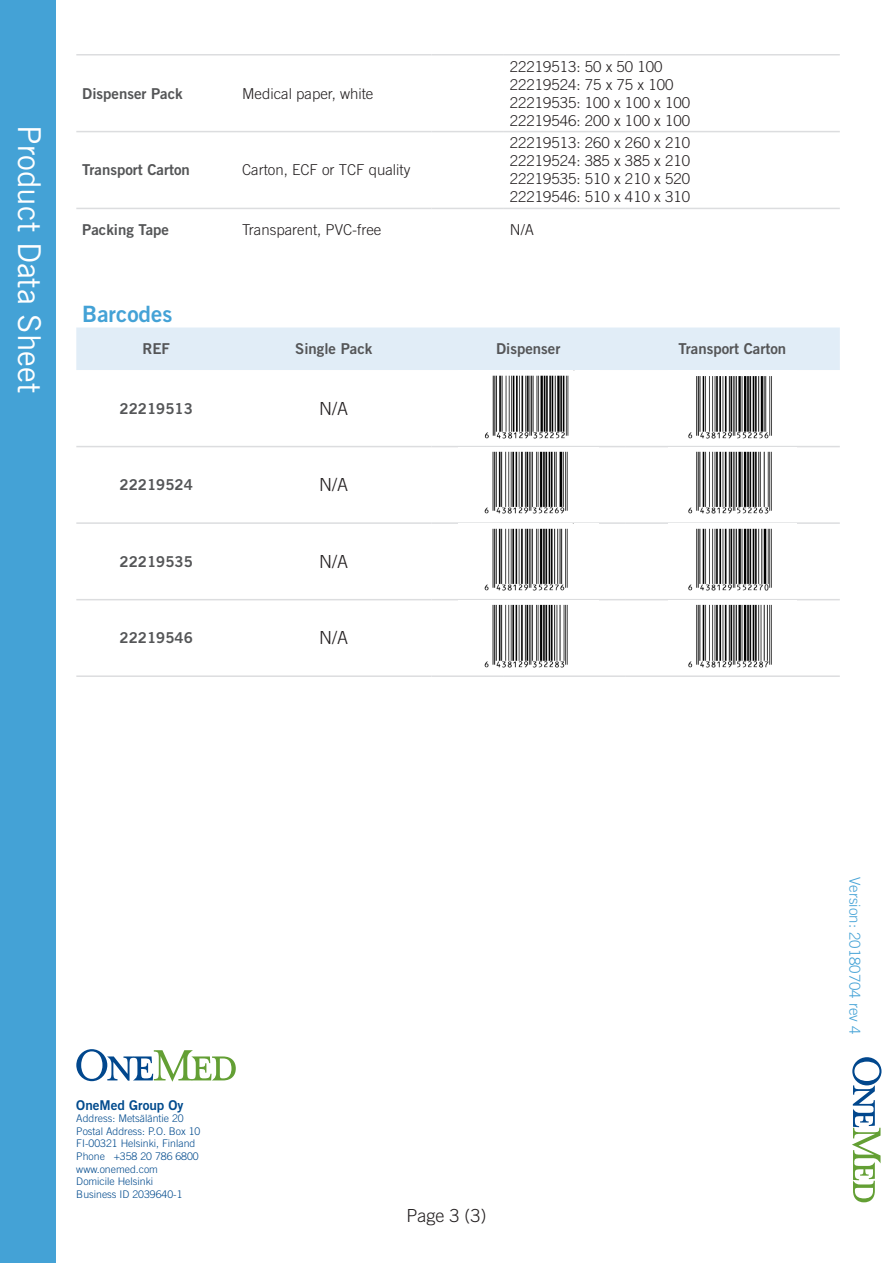
<style>
.page{position:relative;width:893px;height:1263px;background:#fff}
.page>*{position:absolute;margin:0;border:0;box-sizing:border-box;transform-origin:0 0}
.t1{font:500 31.5px "Trade Gothic OT";color:#fff}
.t2{font:700 22.5px "Trade Gothic OT";color:#44a2d6}
.t3{font:300 18px "Trade Gothic OT";color:#231f20}
.t4{font:300 15px "Trade Gothic OT";color:#231f20}
.t5{font:700 15px "Trade Gothic OT";color:#545557}
.t6{font:300 15px "Trade Gothic OT";color:#44a2d6}
.t7{font:700 13.5px "Trade Gothic OT";color:#004a8d}
.t8{font:300 10.5px "Trade Gothic OT";color:#004a8d}
</style>
<div class="page">
<div style="left:0;top:0;width:55px;height:1263px;background:#44a2d6"></div>
<svg style="left:852px;top:1057px;width:29px;height:145px"></svg>
<div style="left:76px;top:327px;width:764px;height:43px;background:#e1edf7"></div>
<hr style="left:76px;top:446px;width:160px;height:1px;background:#dcdddf">
<hr style="left:236px;top:446px;width:196px;height:1px;background:#dcdddf">
<hr style="left:432px;top:446px;width:72px;height:1px;background:#dcdddf">
<hr style="left:504px;top:446px;width:121px;height:1px;background:#dcdddf">
<hr style="left:625px;top:446px;width:215px;height:1px;background:#dcdddf">
<hr style="left:76px;top:522px;width:160px;height:2px;background:#dcdddf">
<hr style="left:236px;top:522px;width:196px;height:2px;background:#dcdddf">
<hr style="left:432px;top:522px;width:72px;height:2px;background:#dcdddf">
<hr style="left:504px;top:522px;width:121px;height:2px;background:#dcdddf">
<hr style="left:625px;top:522px;width:215px;height:2px;background:#dcdddf">
<hr style="left:76px;top:599px;width:160px;height:1px;background:#dcdddf">
<hr style="left:236px;top:599px;width:196px;height:1px;background:#dcdddf">
<hr style="left:432px;top:599px;width:72px;height:1px;background:#dcdddf">
<hr style="left:504px;top:599px;width:121px;height:1px;background:#dcdddf">
<hr style="left:625px;top:599px;width:215px;height:1px;background:#dcdddf">
<hr style="left:76px;top:675px;width:160px;height:2px;background:#dcdddf">
<hr style="left:236px;top:675px;width:196px;height:2px;background:#dcdddf">
<hr style="left:432px;top:675px;width:72px;height:2px;background:#dcdddf">
<hr style="left:504px;top:675px;width:121px;height:2px;background:#dcdddf">
<hr style="left:625px;top:675px;width:215px;height:2px;background:#dcdddf">
<hr style="left:76px;top:131px;width:160px;height:1px;background:#dcdddf">
<hr style="left:236px;top:131px;width:196px;height:1px;background:#dcdddf">
<hr style="left:432px;top:131px;width:72px;height:1px;background:#dcdddf">
<hr style="left:504px;top:131px;width:121px;height:1px;background:#dcdddf">
<hr style="left:625px;top:131px;width:215px;height:1px;background:#dcdddf">
<hr style="left:76px;top:208px;width:160px;height:1px;background:#dcdddf">
<hr style="left:236px;top:208px;width:196px;height:1px;background:#dcdddf">
<hr style="left:432px;top:208px;width:72px;height:1px;background:#dcdddf">
<hr style="left:504px;top:208px;width:121px;height:1px;background:#dcdddf">
<hr style="left:625px;top:208px;width:215px;height:1px;background:#dcdddf">
<hr style="left:76px;top:54px;width:160px;height:2px;background:#dcdddf">
<hr style="left:236px;top:54px;width:196px;height:2px;background:#dcdddf">
<hr style="left:432px;top:54px;width:72px;height:2px;background:#dcdddf">
<hr style="left:504px;top:54px;width:121px;height:2px;background:#dcdddf">
<hr style="left:625px;top:54px;width:215px;height:2px;background:#dcdddf">
<img style="left:484px;top:370px;width:91px;height:69px">
<img style="left:688px;top:376px;width:84px;height:63px">
<img style="left:484px;top:451px;width:84px;height:63px">
<img style="left:688px;top:451px;width:84px;height:63px">
<img style="left:484px;top:528px;width:84px;height:63px">
<img style="left:688px;top:528px;width:84px;height:63px">
<img style="left:484px;top:604px;width:84px;height:64px">
<img style="left:688px;top:604px;width:84px;height:64px">
<svg style="left:76px;top:1049px;width:160px;height:33px"></svg>
<h1 class="t1" style="left:48px;top:125px;width:269px;rotate:90deg">Product Data Sheet</h1>
<p class="t5" style="left:82px;top:84px;width:102px">Dispenser Pack</p>
<p class="t4" style="left:242px;top:84px;width:133px">Medical paper, white</p>
<p class="t5" style="left:82px;top:161px;width:109px">Transport Carton</p>
<p class="t4" style="left:242px;top:161px;width:170px">Carton, ECF or TCF quality</p>
<p class="t4" style="left:510px;top:57px;width:154px">22219513: 50 x 50 100</p>
<p class="t4" style="left:510px;top:75px;width:165px">22219524: 75 x 75 x 100</p>
<p class="t4" style="left:510px;top:93px;width:182px">22219535: 100 x 100 x 100</p>
<p class="t4" style="left:510px;top:111px;width:182px">22219546: 200 x 100 x 100</p>
<p class="t4" style="left:510px;top:134px;width:182px">22219513: 260 x 260 x 210</p>
<p class="t4" style="left:510px;top:152px;width:182px">22219524: 385 x 385 x 210</p>
<p class="t4" style="left:510px;top:170px;width:182px">22219535: 510 x 210 x 520</p>
<p class="t4" style="left:510px;top:188px;width:182px">22219546: 510 x 410 x 310</p>
<p class="t5" style="left:82px;top:220px;width:88px">Packing Tape</p>
<p class="t4" style="left:242px;top:221px;width:141px">Transparent, PVC-free</p>
<p class="t4" style="left:510px;top:221px;width:26px">N/A</p>
<p class="t2" style="left:82px;top:299px;width:92px">Barcodes</p>
<p class="t5" style="left:142px;top:339px;width:29px">REF</p>
<p class="t5" style="left:295px;top:339px;width:79px">Single Pack</p>
<p class="t5" style="left:496px;top:339px;width:66px">Dispenser</p>
<p class="t5" style="left:679px;top:339px;width:109px">Transport Carton</p>
<p class="t5" style="left:119px;top:399px;width:75px">22219513</p>
<p class="t3" style="left:319px;top:398px;width:30px">N/A</p>
<p class="t5" style="left:119px;top:476px;width:75px">22219524</p>
<p class="t3" style="left:319px;top:474px;width:30px">N/A</p>
<p class="t5" style="left:119px;top:552px;width:75px">22219535</p>
<p class="t3" style="left:319px;top:551px;width:30px">N/A</p>
<p class="t5" style="left:119px;top:629px;width:75px">22219546</p>
<p class="t3" style="left:319px;top:627px;width:30px">N/A</p>
<p class="t7" style="left:76px;top:1096px;width:109px">OneMed Group Oy</p>
<p class="t8" style="left:76px;top:1112px;width:109px">Address: Metsäläntie 20</p>
<p class="t8" style="left:76px;top:1125px;width:126px">Postal Address: P.O. Box 10</p>
<p class="t8" style="left:76px;top:1137px;width:121px">FI-00321 Helsinki, Finland</p>
<p class="t8" style="left:76px;top:1150px;width:124px">Phone +358 20 786 6800</p>
<p class="t8" style="left:76px;top:1162px;width:83px">www.onemed.com</p>
<p class="t8" style="left:76px;top:1175px;width:78px">Domicile Helsinki</p>
<p class="t8" style="left:76px;top:1188px;width:108px">Business ID 2039640-1</p>
<p class="t3" style="left:406px;top:1205px;width:82px">Page 3 (3)</p>
<p class="t6" style="left:864px;top:877px;width:159px;rotate:90deg">Version: 20180704 rev 4</p>
</div>
